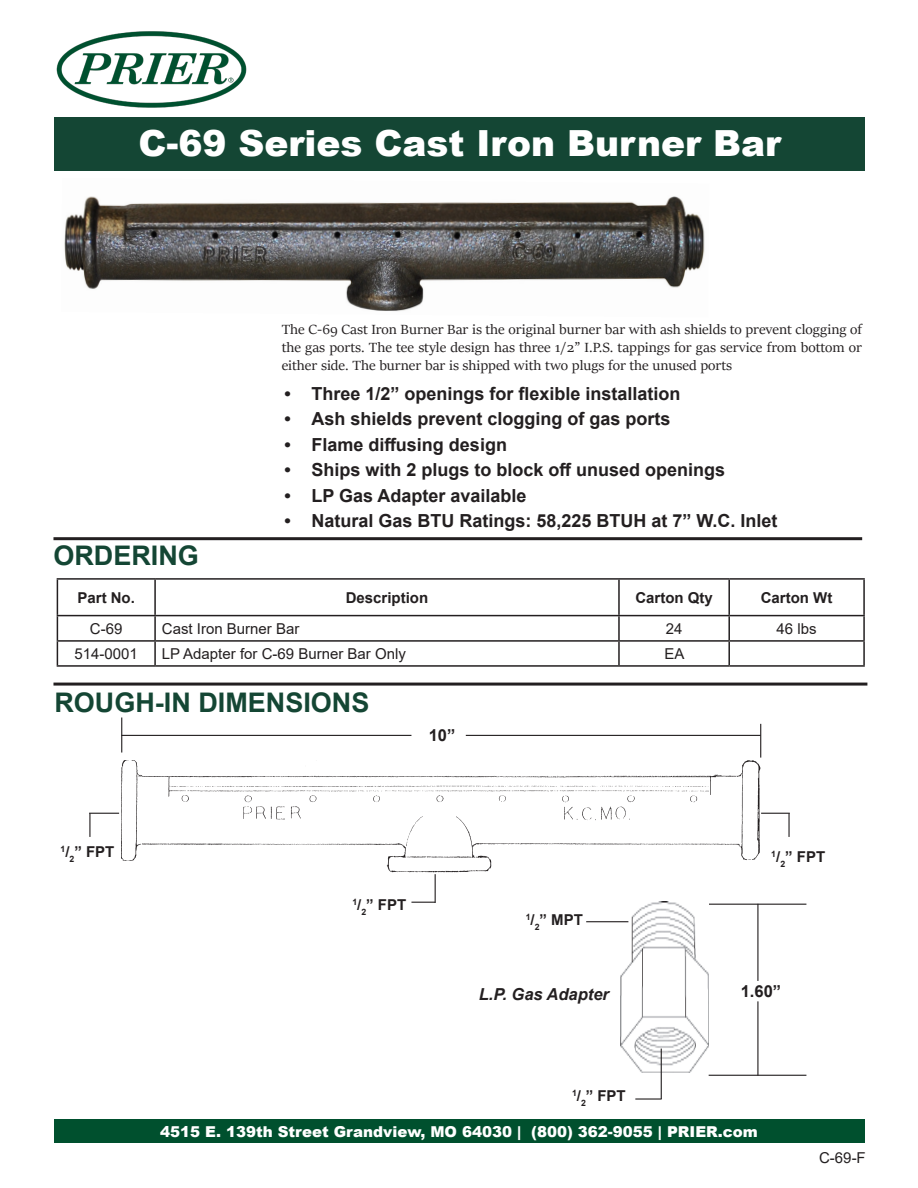
<style>
.page{position:relative;width:918px;height:1188px;background:#fff}
.page>*{position:absolute;margin:0;border:0;box-sizing:border-box;transform-origin:0 0}
.t1{font:900 36px "Arial";color:#fff}
.t2{font:700 27px "Arial";color:#144634}
.t3{font:700 18px "Arial";color:#231f20}
.t4{font:italic 700 16.5px "Arial";color:#231f20}
.t5{font:700 16.5px "Arial";color:#231f20}
.t6{font:15px/18px "Sitka Display";color:#231f20;text-align:justify}
.t7{font:15px "Arial";color:#231f20}
.t8{font:700 15px "Arial";color:#231f20}
.t9{font:900 15px "Arial";color:#fff}
</style>
<div class="page">
<div style="left:54px;top:118px;width:811px;height:53px;background:#144634"></div>
<img style="left:54px;top:31px;width:192px;height:87px">
<hr style="left:53px;top:683px;width:814px;height:3px;background:#231f20">
<hr style="left:53px;top:537px;width:809px;height:3px;background:#231f20">
<img style="left:121px;top:760px;width:639px;height:112px">
<hr style="left:121px;top:718px;width:1px;height:35px;background:#231f20">
<hr style="left:760px;top:724px;width:1px;height:34px;background:#231f20">
<hr style="left:466px;top:735px;width:295px;height:1px;background:#231f20">
<hr style="left:121px;top:735px;width:290px;height:1px;background:#231f20">
<svg style="left:411px;top:874px;width:25px;height:29px"></svg>
<hr style="left:788px;top:813px;width:2px;height:24px;background:#231f20">
<svg style="left:761px;top:813px;width:29px;height:1px"></svg>
<svg style="left:89px;top:814px;width:1px;height:23px"></svg>
<hr style="left:89px;top:813px;width:30px;height:1px;background:#231f20">
<hr style="left:704px;top:904px;width:102px;height:1px;background:#231f20">
<hr style="left:709px;top:1075px;width:97px;height:1px;background:#231f20">
<hr style="left:757px;top:904px;width:1px;height:77px;background:#231f20">
<hr style="left:757px;top:1001px;width:1px;height:75px;background:#231f20">
<img style="left:620px;top:902px;width:89px;height:170px">
<hr style="left:586px;top:921px;width:42px;height:1px;background:#231f20">
<hr style="left:661px;top:1049px;width:1px;height:50px;background:#231f20">
<hr style="left:635px;top:1098px;width:27px;height:2px;background:#231f20">
<hr style="left:57px;top:578px;width:98px;height:2px;background:#231f20">
<hr style="left:155px;top:578px;width:464px;height:2px;background:#231f20">
<hr style="left:619px;top:578px;width:110px;height:2px;background:#231f20">
<hr style="left:729px;top:578px;width:136px;height:2px;background:#231f20">
<hr style="left:57px;top:615px;width:98px;height:1px;background:#231f20">
<hr style="left:155px;top:615px;width:464px;height:1px;background:#231f20">
<hr style="left:619px;top:615px;width:110px;height:1px;background:#231f20">
<hr style="left:729px;top:615px;width:136px;height:1px;background:#231f20">
<hr style="left:57px;top:640px;width:98px;height:2px;background:#231f20">
<hr style="left:155px;top:640px;width:464px;height:2px;background:#231f20">
<hr style="left:619px;top:640px;width:110px;height:2px;background:#231f20">
<hr style="left:729px;top:640px;width:136px;height:2px;background:#231f20">
<hr style="left:57px;top:665px;width:98px;height:2px;background:#231f20">
<hr style="left:155px;top:665px;width:464px;height:2px;background:#231f20">
<hr style="left:619px;top:665px;width:110px;height:2px;background:#231f20">
<hr style="left:729px;top:665px;width:136px;height:2px;background:#231f20">
<hr style="left:57px;top:580px;width:1px;height:35px;background:#231f20">
<svg style="left:57px;top:616px;width:1px;height:49px"></svg>
<hr style="left:154px;top:580px;width:2px;height:35px;background:#231f20">
<hr style="left:618px;top:580px;width:2px;height:35px;background:#231f20">
<hr style="left:728px;top:580px;width:2px;height:35px;background:#231f20">
<hr style="left:863px;top:580px;width:2px;height:35px;background:#231f20">
<hr style="left:154px;top:616px;width:2px;height:24px;background:#231f20">
<hr style="left:618px;top:616px;width:2px;height:24px;background:#231f20">
<hr style="left:728px;top:616px;width:2px;height:24px;background:#231f20">
<hr style="left:863px;top:616px;width:2px;height:24px;background:#231f20">
<hr style="left:154px;top:642px;width:2px;height:23px;background:#231f20">
<hr style="left:618px;top:642px;width:2px;height:23px;background:#231f20">
<hr style="left:728px;top:642px;width:2px;height:23px;background:#231f20">
<hr style="left:863px;top:642px;width:2px;height:23px;background:#231f20">
<img style="left:64px;top:196px;width:641px;height:115px">
<div style="left:54px;top:1119px;width:810px;height:24px;background:#00502e"></div>
<p class="t1" style="left:139px;top:117px;width:644px">C-69 Series Cast Iron Burner Bar</p>
<p class="t6" style="left:282px;top:320px;width:582px">The C-69 Cast Iron Burner Bar is the original burner bar with ash shields to prevent clogging of the gas ports. The tee style design has three 1/2” I.P.S. tappings for gas service from bottom or either side. The burner bar is shipped with two plugs for the unused ports</p>
<p class="t2" style="left:53px;top:536px;width:147px">ORDERING</p>
<p class="t3" style="left:284px;top:381px;width:398px">• Three 1/2” openings for flexible installation</p>
<p class="t3" style="left:284px;top:406px;width:388px">• Ash shields prevent clogging of gas ports</p>
<p class="t3" style="left:284px;top:432px;width:224px">• Flame diffusing design</p>
<p class="t3" style="left:284px;top:457px;width:442px">• Ships with 2 plugs to block off unused openings</p>
<p class="t3" style="left:284px;top:483px;width:244px">• LP Gas Adapter available</p>
<p class="t3" style="left:284px;top:508px;width:495px">• Natural Gas BTU Ratings: 58,225 BTUH at 7” W.C. Inlet</p>
<p class="t8" style="left:77px;top:587px;width:59px">Part No.</p>
<p class="t8" style="left:346px;top:587px;width:84px">Description</p>
<p class="t8" style="left:635px;top:587px;width:79px">Carton Qty</p>
<p class="t8" style="left:761px;top:587px;width:73px">Carton Wt</p>
<p class="t7" style="left:90px;top:618px;width:34px">C-69</p>
<p class="t7" style="left:162px;top:618px;width:139px">Cast Iron Burner Bar</p>
<p class="t7" style="left:666px;top:618px;width:18px">24</p>
<p class="t7" style="left:777px;top:618px;width:42px">46 lbs</p>
<p class="t7" style="left:75px;top:643px;width:65px">514-0001</p>
<p class="t7" style="left:162px;top:643px;width:246px">LP Adapter for C-69 Burner Bar Only</p>
<p class="t7" style="left:665px;top:643px;width:22px">EA</p>
<p class="t2" style="left:54px;top:683px;width:317px">ROUGH-IN DIMENSIONS</p>
<p class="t5" style="left:429px;top:724px;width:28px">10”</p>
<p class="t8" style="left:60px;top:841px;width:55px"><sup>1</sup>/<sub>2</sub>” FPT</p>
<p class="t8" style="left:352px;top:894px;width:55px"><sup>1</sup>/<sub>2</sub>” FPT</p>
<p class="t8" style="left:526px;top:909px;width:59px"><sup>1</sup>/<sub>2</sub>” MPT</p>
<p class="t8" style="left:771px;top:847px;width:55px"><sup>1</sup>/<sub>2</sub>” FPT</p>
<p class="t4" style="left:479px;top:983px;width:132px">L.P. Gas Adapter</p>
<p class="t5" style="left:741px;top:979px;width:42px">1.60”</p>
<p class="t8" style="left:572px;top:1086px;width:55px"><sup>1</sup>/<sub>2</sub>” FPT</p>
<p class="t9" style="left:160px;top:1121px;width:599px">4515 E. 139th Street Grandview, MO 64030 | (800) 362-9055 | PRIER.com</p>
<p class="t7" style="left:819px;top:1148px;width:48px">C-69-F</p>
</div>
